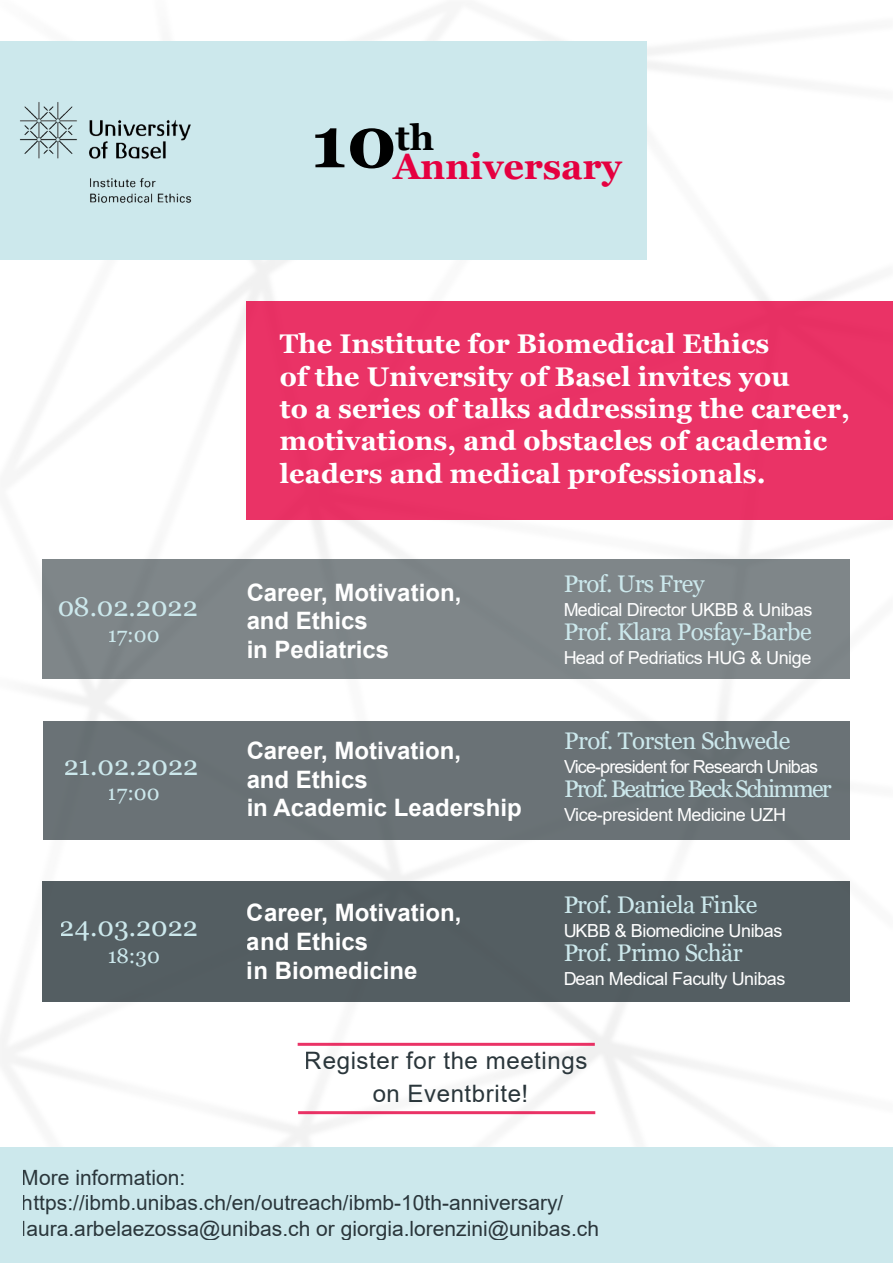
<style>
.page{position:relative;width:893px;height:1263px;background:#fff}
.page>*{position:absolute;margin:0;border:0;box-sizing:border-box;transform-origin:0 0}
.t1{font:700 72px "Georgia";color:#000}
.t2{font:700 36px "Georgia";color:#e50040}
.t3{font:700 27px/32.4px "Georgia";letter-spacing:.005em;color:#fff}
.t4{font:27px "Georgia";color:#cce8ec}
.t5{font:700 24px/28.8px "Arial";color:#fff}
.t6{font:24px "Georgia";letter-spacing:-.025em;color:#cce8ec}
.t7{font:24px/32.4px "Arial";letter-spacing:.025em;color:#2a363b;text-align:center}
.t8{font:24px "Georgia";letter-spacing:-.075em;color:#cce8ec}
.t9{font:21px/25.2px "Arial";color:#2a363b}
.t10{font:21px "Georgia";color:#cce8ec}
.t11{font:18px "Arial";letter-spacing:-.025em;color:#fff}
.t12{font:18px "Arial";letter-spacing:-.05em;color:#fff}
</style>
<div class="page">
<img style="left:0;top:22px;width:892px;height:1125px">
<div style="left:43px;top:882px;width:807px;height:120px;background:#545e62"></div>
<div style="left:43px;top:721px;width:807px;height:119px;background:#6a7276"></div>
<div style="left:43px;top:559px;width:807px;height:120px;background:#7f8689"></div>
<div style="left:0;top:41px;width:647px;height:218px;background:#cce8ec"></div>
<img style="left:20px;top:102px;width:172px;height:101px">
<div style="left:0;top:1147px;width:893px;height:116px;background:#cce8ec"></div>
<div style="left:246px;top:301px;width:647px;height:218px;background:#ea3366"></div>
<hr style="left:298px;top:1111px;width:297px;height:3px;background:#e50040">
<hr style="left:298px;top:1043px;width:297px;height:3px;background:#e50040">
<h1 class="t1" style="left:311px;top:96px;width:125px">10<sup>th</sup></h1>
<h2 class="t2" style="left:393px;top:143px;width:230px">Anniversary</h2>
<p class="t4" style="left:57px;top:591px;width:142px">08.02.2022</p>
<p class="t10" style="left:108px;top:622px;width:53px">17:00</p>
<p class="t4" style="left:64px;top:749px;width:136px">21.02.2022</p>
<p class="t10" style="left:108px;top:780px;width:53px">17:00</p>
<p class="t4" style="left:60px;top:911px;width:140px">24.03.2022</p>
<p class="t10" style="left:107px;top:943px;width:54px">18:30</p>
<p class="t3" style="left:280px;top:328px;width:572px">The Institute for Biomedical Ethics<br>of the University of Basel invites you<br>to a series of talks addressing the career, motivations, and obstacles of academic leaders and medical professionals.</p>
<p class="t5" style="left:247px;top:578px;width:216px">Career, Motivation, and Ethics<br>in Pediatrics</p>
<p class="t5" style="left:247px;top:736px;width:277px">Career, Motivation,<br>and Ethics<br>in Academic Leadership</p>
<p class="t5" style="left:247px;top:898px;width:216px">Career, Motivation, and Ethics<br>in Biomedicine</p>
<p class="t6" style="left:563px;top:569px;width:143px">Prof. Urs Frey</p>
<p class="t11" style="left:563px;top:597px;width:251px">Medical Director UKBB &amp; Unibas</p>
<p class="t6" style="left:563px;top:617px;width:250px">Prof. Klara Posfay-Barbe</p>
<p class="t11" style="left:563px;top:645px;width:250px">Head of Pedriatics HUG &amp; Unige</p>
<p class="t6" style="left:564px;top:726px;width:228px">Prof. Torsten Schwede</p>
<p class="t12" style="left:564px;top:755px;width:256px">Vice-president for Research Unibas</p>
<p class="t8" style="left:564px;top:774px;width:269px">Prof. Beatrice Beck Schimmer</p>
<p class="t11" style="left:564px;top:803px;width:224px">Vice-president Medicine UZH</p>
<p class="t6" style="left:563px;top:890px;width:196px">Prof. Daniela Finke</p>
<p class="t11" style="left:563px;top:918px;width:221px">UKBB &amp; Biomedicine Unibas</p>
<p class="t6" style="left:563px;top:938px;width:181px">Prof. Primo Schär</p>
<p class="t11" style="left:563px;top:966px;width:224px">Dean Medical Faculty Unibas</p>
<p class="t7" style="left:305px;top:1045px;width:284px">Register for the meetings on Eventbrite!</p>
<p class="t9" style="left:22px;top:1165px;width:579px">More information: https://ibmb.unibas.ch/en/outreach/ibmb-10th-anniversary/ laura.arbelaezossa@unibas.ch or giorgia.lorenzini@unibas.ch</p>
</div>
